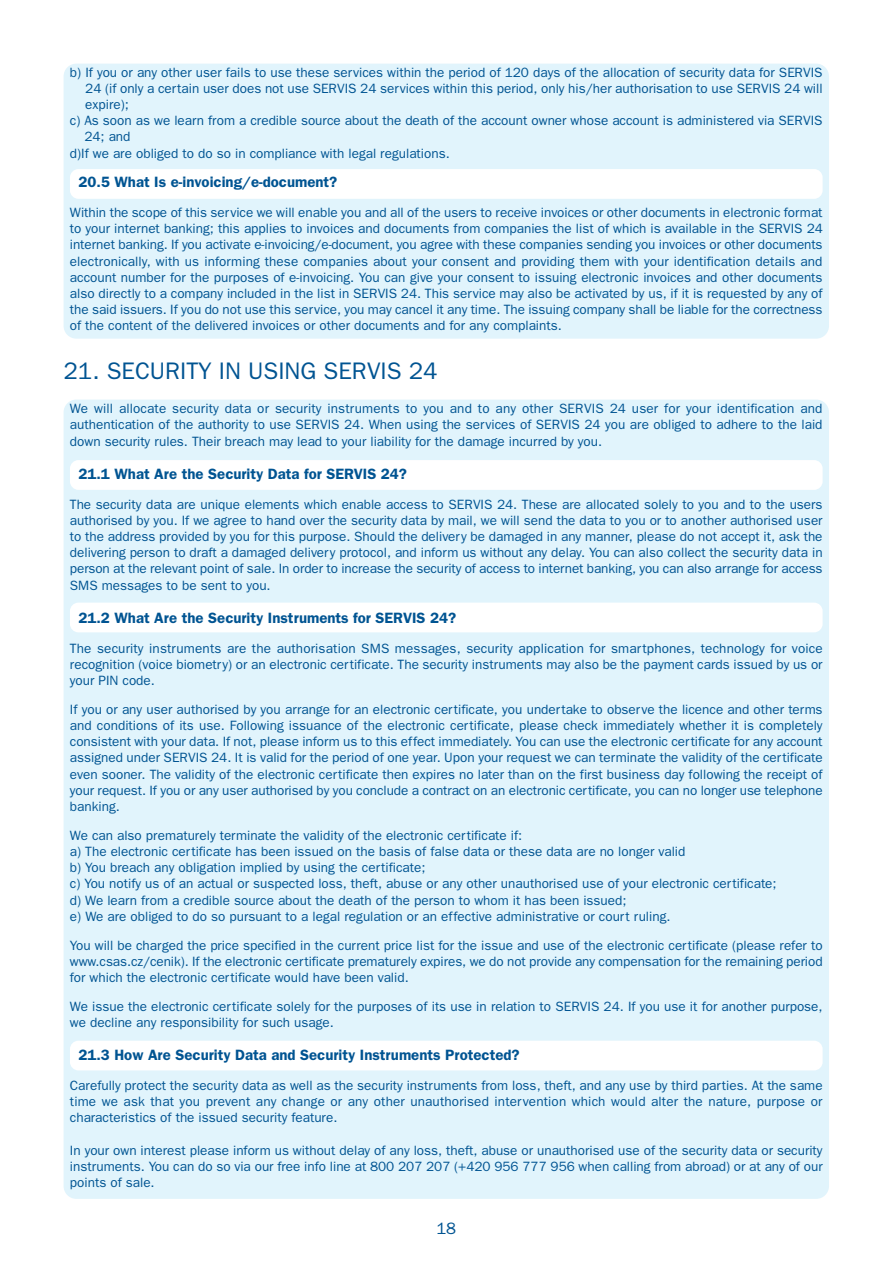
<style>
.page{position:relative;width:893px;height:1263px;background:#fff}
.page>*{position:absolute;margin:0;border:0;box-sizing:border-box;transform-origin:0 0}
.t1{font:24px "Franklin Gothic CE";color:#005492}
.t2{font:16.5px "Franklin Gothic CE";color:#005492}
.t3{font:600 15px "Franklin Gothic CE";color:#005492}
.t4{font:13.5px/16.2px "Franklin Gothic CE";color:#005492;text-align:justify}
</style>
<div class="page">
<div style="left:64px;top:64px;width:765px;height:275px;background:#e1f4fc;border-radius:13px"></div>
<div style="left:64px;top:400px;width:765px;height:799px;background:#e1f4fc;border-radius:13px"></div>
<div style="left:70px;top:460px;width:753px;height:30px;background:#fff;border-radius:9px"></div>
<div style="left:70px;top:169px;width:753px;height:30px;background:#fff;border-radius:9px"></div>
<div style="left:70px;top:603px;width:753px;height:29px;background:#fff;border-radius:9px"></div>
<div style="left:70px;top:1041px;width:753px;height:29px;background:#fff;border-radius:9px"></div>
<p class="t4" style="left:70px;top:65px;width:754px">b) If you or any other user fails to use these services within the period of 120 days of the allocation of security data for SERVIS</p>
<p class="t4" style="left:85px;top:81px;width:739px">24 (if only a certain user does not use SERVIS 24 services within this period, only his/her authorisation to use SERVIS 24 will</p>
<p class="t4" style="left:85px;top:97px;width:45px">expire);</p>
<p class="t4" style="left:70px;top:114px;width:754px">c) As soon as we learn from a credible source about the death of the account owner whose account is administered via SERVIS</p>
<p class="t4" style="left:84px;top:130px;width:48px">24; and</p>
<p class="t4" style="left:70px;top:146px;width:381px">d)If we are obliged to do so in compliance with legal regulations.</p>
<p class="t3" style="left:78px;top:177px;width:260px">20.5 What Is e-invoicing/e-document?</p>
<p class="t4" style="left:70px;top:205px;width:754px">Within the scope of this service we will enable you and all of the users to receive invoices or other documents in electronic format to your internet banking; this applies to invoices and documents from companies the list of which is available in the SERVIS 24 internet banking. If you activate e-invoicing/e-document, you agree with these companies sending you invoices or other documents electronically, with us informing these companies about your consent and providing them with your identification details and account number for the purposes of e-invoicing. You can give your consent to issuing electronic invoices and other documents also directly to a company included in the list in SERVIS 24. This service may also be activated by us, if it is requested by any of the said issuers. If you do not use this service, you may cancel it any time. The issuing company shall be liable for the correctness of the content of the delivered invoices or other documents and for any complaints.</p>
<h1 class="t1" style="left:64px;top:362px;width:376px">21. SECURITY IN USING SERVIS 24</h1>
<p class="t4" style="left:70px;top:402px;width:754px">We will allocate security data or security instruments to you and to any other SERVIS 24 user for your identification and authentication of the authority to use SERVIS 24. When using the services of SERVIS 24 you are obliged to adhere to the laid down security rules. Their breach may lead to your liability for the damage incurred by you.</p>
<p class="t3" style="left:78px;top:469px;width:330px">21.1 What Are the Security Data for SERVIS 24?</p>
<p class="t4" style="left:70px;top:497px;width:754px">The security data are unique elements which enable access to SERVIS 24. These are allocated solely to you and to the users authorised by you. If we agree to hand over the security data by mail, we will send the data to you or to another authorised user to the address provided by you for this purpose. Should the delivery be damaged in any manner, please do not accept it, ask the delivering person to draft a damaged delivery protocol, and inform us without any delay. You can also collect the security data in person at the relevant point of sale. In order to increase the security of access to internet banking, you can also arrange for access SMS messages to be sent to you.</p>
<p class="t3" style="left:78px;top:613px;width:379px">21.2 What Are the Security Instruments for SERVIS 24?</p>
<p class="t4" style="left:70px;top:641px;width:754px">The security instruments are the authorisation SMS messages, security application for smartphones, technology for voice recognition (voice biometry) or an electronic certificate. The security instruments may also be the payment cards issued by us or your PIN code.</p>
<p class="t4" style="left:70px;top:702px;width:754px">If you or any user authorised by you arrange for an electronic certificate, you undertake to observe the licence and other terms and conditions of its use. Following issuance of the electronic certificate, please check immediately whether it is completely consistent with your data. If not, please inform us to this effect immediately. You can use the electronic certificate for any account assigned under SERVIS 24. It is valid for the period of one year. Upon your request we can terminate the validity of the certificate even sooner. The validity of the electronic certificate then expires no later than on the first business day following the receipt of your request. If you or any user authorised by you conclude a contract on an electronic certificate, you can no longer use telephone banking.</p>
<p class="t4" style="left:70px;top:828px;width:708px;text-align:left">We can also prematurely terminate the validity of the electronic certificate if:<br>a) The electronic certificate has been issued on the basis of false data or these data are no longer valid<br>b) You breach any obligation implied by using the certificate;<br>c) You notify us of an actual or suspected loss, theft, abuse or any other unauthorised use of your electronic certificate; d) We learn from a credible source about the death of the person to whom it has been issued;<br>e) We are obliged to do so pursuant to a legal regulation or an effective administrative or court ruling.</p>
<p class="t4" style="left:70px;top:938px;width:754px">You will be charged the price specified in the current price list for the issue and use of the electronic certificate (please refer to www.csas.cz/cenik). If the electronic certificate prematurely expires, we do not provide any compensation for the remaining period for which the electronic certificate would have been valid.</p>
<p class="t4" style="left:70px;top:999px;width:754px">We issue the electronic certificate solely for the purposes of its use in relation to SERVIS 24. If you use it for another purpose, we decline any responsibility for such usage.</p>
<p class="t3" style="left:78px;top:1050px;width:443px">21.3 How Are Security Data and Security Instruments Protected?</p>
<p class="t4" style="left:70px;top:1078px;width:754px">Carefully protect the security data as well as the security instruments from loss, theft, and any use by third parties. At the same time we ask that you prevent any change or any other unauthorised intervention which would alter the nature, purpose or characteristics of the issued security feature.</p>
<p class="t4" style="left:70px;top:1143px;width:754px">In your own interest please inform us without delay of any loss, theft, abuse or unauthorised use of the security data or security instruments. You can do so via our free info line at 800 207 207 (+420 956 777 956 when calling from abroad) or at any of our points of sale.</p>
<p class="t2" style="left:436px;top:1222px;width:21px">18</p>
</div>
